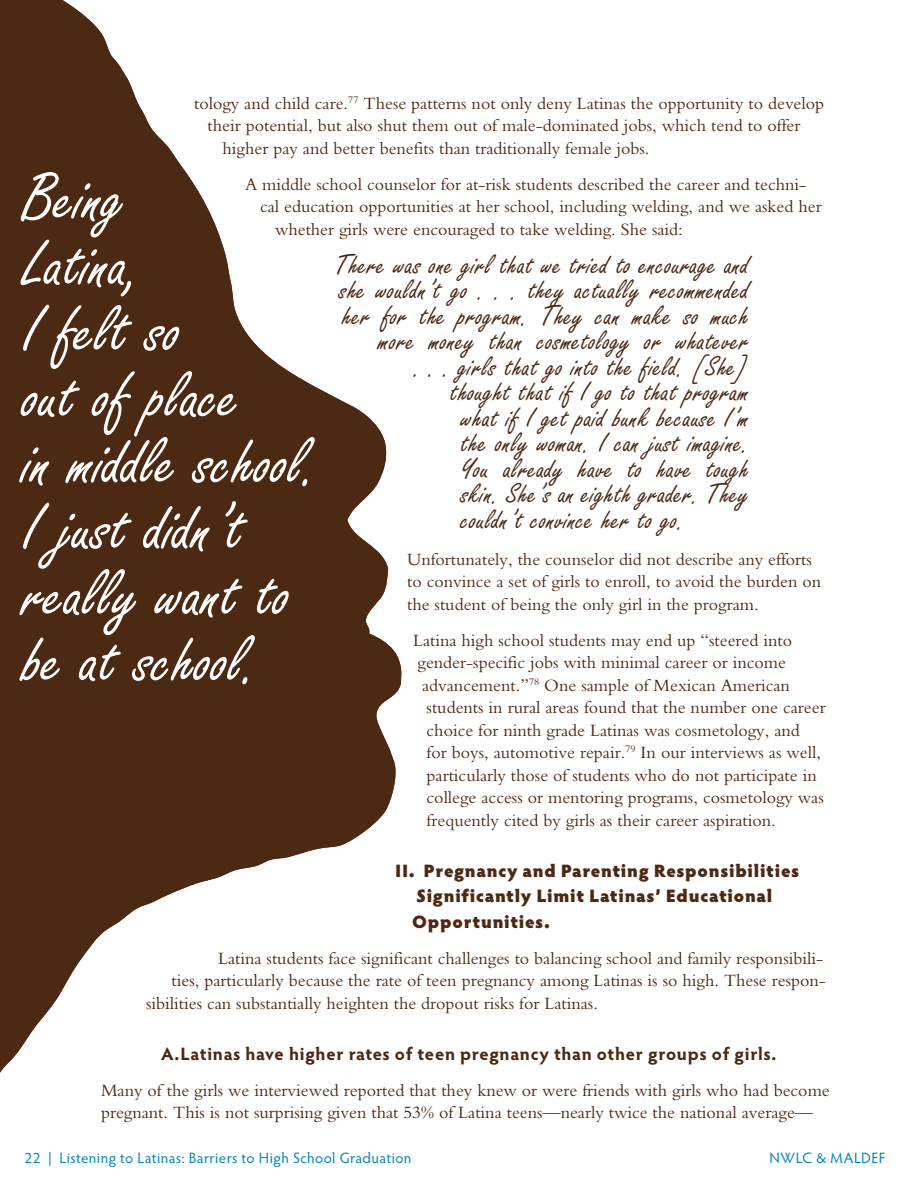
<style>
.page{position:relative;width:918px;height:1188px;background:#fff}
.page>*{position:absolute;margin:0;border:0;box-sizing:border-box;transform-origin:0 0}
.t1{font:72px/66px "Freestyle Script";color:#fff}
.t2{font:30px "Freestyle Script";letter-spacing:.015em;color:#4c2913}
.t3{font:18px/22.5px "Bembo Std";color:#4c2913}
.t4{font:900 18px/25.5px "Hypatia Sans Pro";letter-spacing:.04em;color:#4c2913}
.t5{font:700 18px "Hypatia Sans Pro";letter-spacing:.035em;color:#4c2913}
.t6{font:15px "Hypatia Sans Pro";letter-spacing:.03em;color:#0083b5}
</style>
<div class="page">
<svg style="left:0;top:0;width:402px;height:1073px;fill:#4c2913"></svg>
<p class="t3" style="left:194px;top:91px;width:632px">tology and child care.<sup>77</sup> These patterns not only deny Latinas the opportunity to develop</p>
<p class="t3" style="left:208px;top:114px;width:595px">their potential, but also shut them out of male-dominated jobs, which tend to offer</p>
<p class="t3" style="left:223px;top:136px;width:428px">higher pay and better benefits than traditionally female jobs.</p>
<p class="t3" style="left:245px;top:172px;width:563px">A middle school counselor for at-risk students described the career and techni-</p>
<p class="t3" style="left:260px;top:195px;width:563px">cal education opportunities at her school, including welding, and we asked her</p>
<p class="t3" style="left:275px;top:217px;width:409px">whether girls were encouraged to take welding. She said:</p>
<h2 class="t2" style="left:335px;top:248px;width:415px">There was one girl that we tried to encourage and</h2>
<h2 class="t2" style="left:340px;top:273px;width:411px">she wouldn’t go . . . they actually recommended</h2>
<h2 class="t2" style="left:343px;top:299px;width:408px">her for the program. They can make so much</h2>
<h2 class="t2" style="left:379px;top:324px;width:372px">more money than cosmetology or whatever</h2>
<h2 class="t2" style="left:415px;top:350px;width:336px">. . . girls that go into the field. [She]</h2>
<h2 class="t2" style="left:451px;top:375px;width:300px">thought that if I go to that program</h2>
<h2 class="t2" style="left:461px;top:401px;width:289px">what if I get paid bunk because I’m</h2>
<h2 class="t2" style="left:461px;top:426px;width:289px">the only woman. I can just imagine.</h2>
<h2 class="t2" style="left:461px;top:452px;width:289px">You already have to have tough</h2>
<h2 class="t2" style="left:461px;top:477px;width:289px">skin. She’s an eighth grader. They</h2>
<h2 class="t2" style="left:461px;top:503px;width:225px">couldn’t convince her to go.</h2>
<p class="t3" style="left:407px;top:547px;width:416px">Unfortunately, the counselor did not describe any efforts to convince a set of girls to enroll, to avoid the burden on the student of being the only girl in the program.</p>
<p class="t3" style="left:413px;top:628px;width:381px">Latina high school students may end up “steered into</p>
<p class="t3" style="left:418px;top:651px;width:370px">gender-specific jobs with minimal career or income</p>
<p class="t3" style="left:422px;top:673px;width:369px">advancement.”<sup>78</sup> One sample of Mexican American</p>
<p class="t3" style="left:427px;top:696px;width:401px">students in rural areas found that the number one career</p>
<p class="t3" style="left:427px;top:718px;width:375px">choice for ninth grade Latinas was cosmetology, and</p>
<p class="t3" style="left:427px;top:741px;width:396px">for boys, automotive repair.<sup>79</sup> In our interviews as well,</p>
<p class="t3" style="left:427px;top:763px;width:392px">particularly those of students who do not participate in</p>
<p class="t3" style="left:427px;top:786px;width:399px">college access or mentoring programs, cosmetology was</p>
<p class="t3" style="left:427px;top:808px;width:351px">frequently cited by girls as their career aspiration.</p>
<p class="t4" style="left:412px;top:857px;width:389px;text-indent:-17px">II. Pregnancy and Parenting Responsibilities<br>Significantly Limit Latinas’ Educational<br>Opportunities.</p>
<p class="t3" style="left:218px;top:946px;width:607px">Latina students face significant challenges to balancing school and family responsibili-</p>
<p class="t3" style="left:172px;top:969px;width:656px">ties, particularly because the rate of teen pregnancy among Latinas is so high. These respon-</p>
<p class="t3" style="left:146px;top:991px;width:454px">sibilities can substantially heighten the dropout risks for Latinas.</p>
<p class="t5" style="left:161px;top:1041px;width:617px">A.Latinas have higher rates of teen pregnancy than other groups of girls.</p>
<p class="t3" style="left:101px;top:1078px;width:730px">Many of the girls we interviewed reported that they knew or were friends with girls who had become pregnant. This is not surprising given that 53% of Latina teens—nearly twice the national average—</p>
<h1 class="t1" style="left:23px;top:168px;width:298px">Being<br>Latina,<br>I felt so<br>out of place<br>in middle school.<br>I just didn’t really want to be at school.</h1>
<p class="t6" style="left:25px;top:1148px;width:388px">22 | Listening to Latinas: Barriers to High School Graduation</p>
<p class="t6" style="left:769px;top:1148px;width:118px">NWLC &amp; MALDEF</p>
</div>
